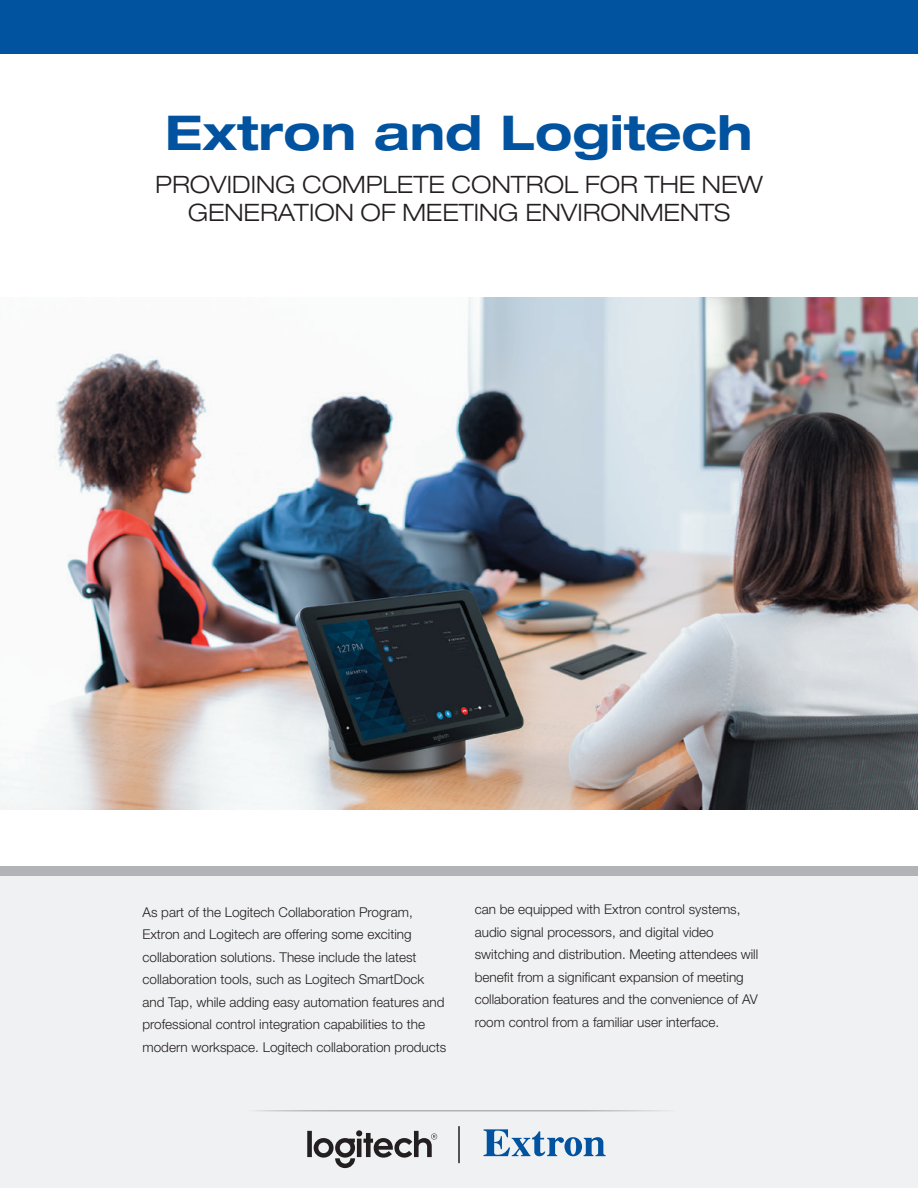
<style>
.page{position:relative;width:918px;height:1188px;background:#fff}
.page>*{position:absolute;margin:0;border:0;box-sizing:border-box;transform-origin:0 0}
.cover_product_name{font:700 expanded 48px "Helvetica Neue LT Std";color:#0153a0}
.cover_product_subti{font:300 expanded 24px/28.8px "Helvetica Neue LT Std";color:#231f20;text-align:center}
.cover_teaser_paragr{font:300 13.5px/22.5px "Helvetica Neue LT Std";color:#231f20}
</style>
<div class="page">
<div style="left:0;top:0;width:918px;height:54px;background:#0153a0"></div>
<img style="left:0;top:297px;width:918px;height:513px">
<div style="left:0;top:870px;width:918px;height:318px;background:#f0f1f2"></div>
<div style="left:0;top:866px;width:918px;height:10px;background:#b2b3b7"></div>
<svg style="left:307px;top:1130px;width:130px;height:38px"></svg>
<hr style="left:458px;top:1127px;width:2px;height:36px;background:#231f20">
<svg style="left:484px;top:1129px;width:122px;height:27px"></svg>
<hr style="left:243px;top:1110px;width:432px;height:2px;background:#b2b3b7">
<p class="cover_product_name" style="left:165px;top:103px;width:589px">Extron and Logitech</p>
<p class="cover_product_subti" style="left:155px;top:169px;width:609px">PROVIDING COMPLETE CONTROL FOR THE NEW<br>GENERATION OF MEETING ENVIRONMENTS</p>
<p class="cover_teaser_paragr" style="left:142px;top:900px;width:305px">As part of the Logitech Collaboration Program, Extron and Logitech are offering some exciting collaboration solutions. These include the latest collaboration tools, such as Logitech SmartDock and Tap, while adding easy automation features and professional control integration capabilities to the modern workspace. Logitech collaboration products</p>
<p class="cover_teaser_paragr" style="left:475px;top:898px;width:285px">can be equipped with Extron control systems, audio signal processors, and digital video switching and distribution. Meeting attendees will benefit from a significant expansion of meeting collaboration features and the convenience of AV room control from a familiar user interface.</p>
</div>
